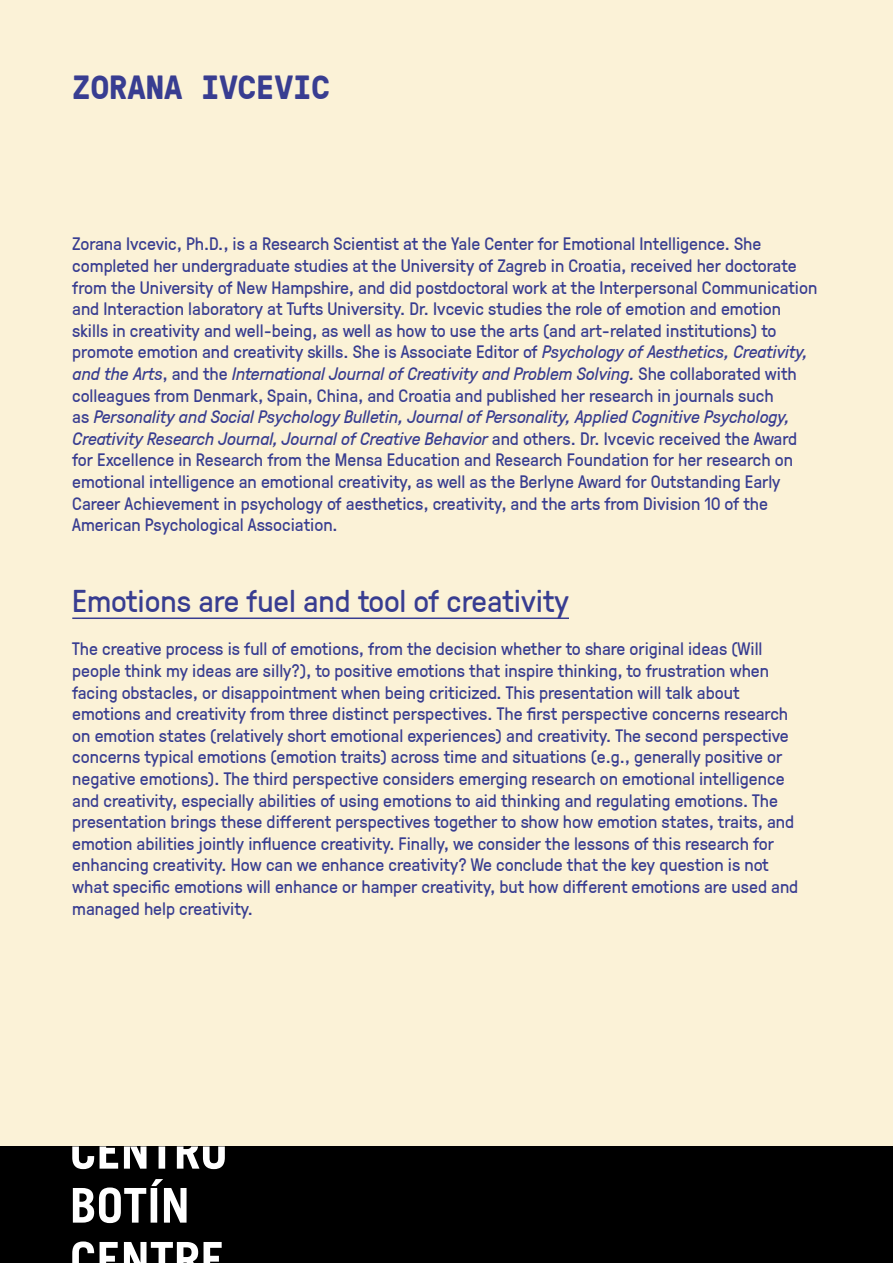
<style>
.page{position:relative;width:893px;height:1263px;background:#fff}
.page>*{position:absolute;margin:0;border:0;box-sizing:border-box;transform-origin:0 0}
.REPARTO{font:700 33.45px "GT Pressura Mono";color:#383d91}
.REPARTO-2{font:31.5px "GT Pressura";color:#383d91}
.REPARTO-3{font:18px/21.6px "GT Pressura";color:#383d91}
.s1{font-style:italic}
</style>
<div class="page">
<div style="left:0;top:0;width:893px;height:1222px;background:#fbf2d7"></div>
<div style="left:0;top:1146px;width:893px;height:117px;background:#000"></div>
<svg style="left:72px;top:1146px;width:153px;height:117px"></svg>
<hr style="left:72px;top:617px;width:497px;height:2px;background:#383d91">
<p class="REPARTO" style="left:72px;top:63px;width:259px">ZORANA IVCEVIC</p>
<p class="REPARTO-3" style="left:72px;top:232px;width:747px">Zorana Ivcevic, Ph.D., is a Research Scientist at the Yale Center for Emotional Intelligence. She completed her undergraduate studies at the University of Zagreb in Croatia, received her doctorate from the University of New Hampshire, and did postdoctoral work at the Interpersonal Communication and Interaction laboratory at Tufts University. Dr. Ivcevic studies the role of emotion and emotion skills in creativity and well-being, as well as how to use the arts (and art-related institutions) to promote emotion and creativity skills. She is Associate Editor of <span class="s1">Psychology of Aesthetics, Creativity, and the Arts</span>, and the <span class="s1">International Journal of Creativity and Problem Solving.</span> She collaborated with colleagues from Denmark, Spain, China, and Croatia and published her research in journals such<br>as <span class="s1">Personality and Social Psychology Bulletin, Journal of Personality, Applied Cognitive Psychology, Creativity Research Journal, Journal of Creative Behavior</span> and others. Dr. Ivcevic received the Award for Excellence in Research from the Mensa Education and Research Foundation for her research on emotional intelligence an emotional creativity, as well as the Berlyne Award for Outstanding Early Career Achievement in psychology of aesthetics, creativity, and the arts from Division 10 of the American Psychological Association.</p>
<p class="REPARTO-2" style="left:72px;top:579px;width:498px">Emotions are fuel and tool of creativity</p>
<p class="REPARTO-3" style="left:72px;top:637px;width:728px">The creative process is full of emotions, from the decision whether to share original ideas (Will people think my ideas are silly?), to positive emotions that inspire thinking, to frustration when facing obstacles, or disappointment when being criticized. This presentation will talk about emotions and creativity from three distinct perspectives. The first perspective concerns research on emotion states (relatively short emotional experiences) and creativity. The second perspective concerns typical emotions (emotion traits) across time and situations (e.g., generally positive or negative emotions). The third perspective considers emerging research on emotional intelligence and creativity, especially abilities of using emotions to aid thinking and regulating emotions. The presentation brings these different perspectives together to show how emotion states, traits, and emotion abilities jointly influence creativity. Finally, we consider the lessons of this research for enhancing creativity. How can we enhance creativity? We conclude that the key question is not what specific emotions will enhance or hamper creativity, but how different emotions are used and managed help creativity.</p>
</div>
